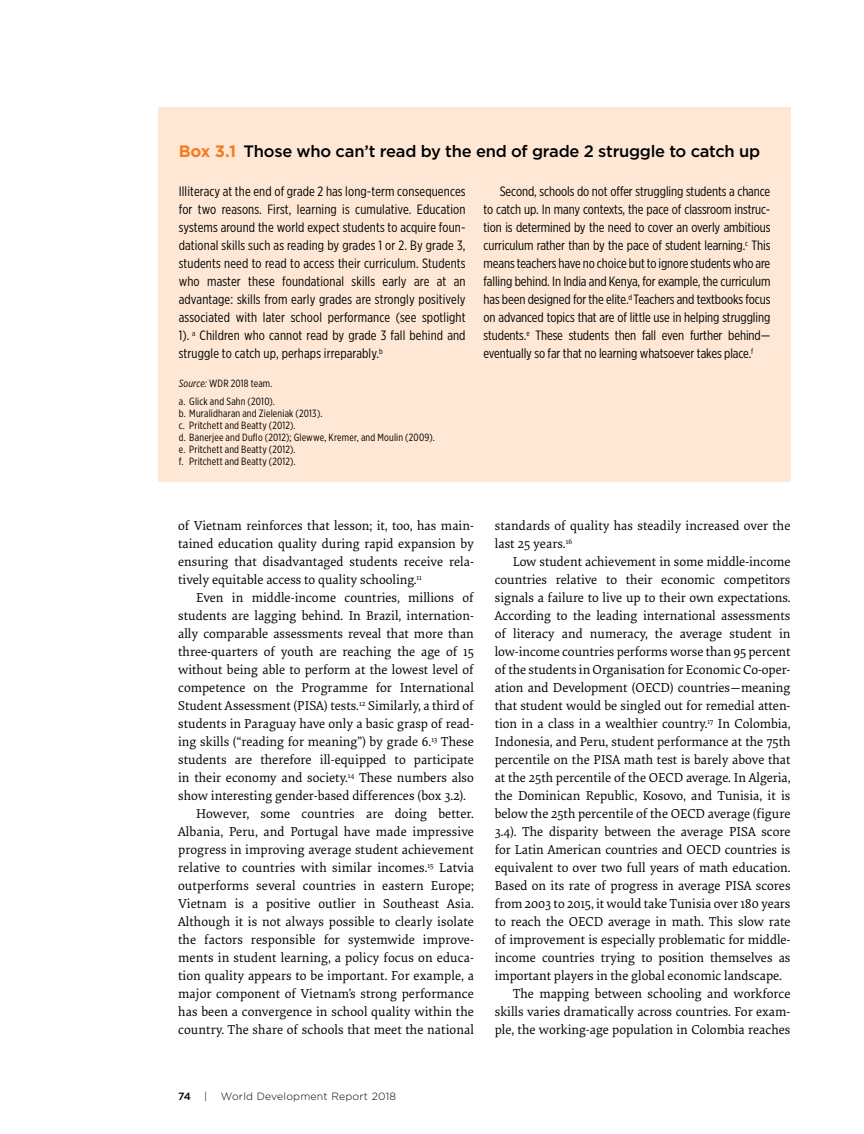
<style>
.page{position:relative;width:864px;height:1134px;background:#fff}
.page>*{position:absolute;margin:0;border:0;box-sizing:border-box;transform-origin:0 0}
.t1{font:500 16.5px "Gotham";letter-spacing:-.015em;color:#000}
.t2{font:13.5px/18px "Elena Basic";color:#000}
.t3{font:13.5px/18px "Gotham X Narrow";letter-spacing:-.005em;color:#000;text-align:justify}
.t4{font:10.5px/12px "Gotham X Narrow";letter-spacing:.02em;color:#000}
.t5{font:300 10.5px "Gotham";letter-spacing:.02em;color:#000}
.t6{font:500 10.5px "Gotham";color:#000}
.s1{font-weight:700;color:#f47b20}
.s2{font-style:italic}
</style>
<div class="page">
<div style="left:159px;top:107px;width:632px;height:375px;background:#fee7d4"></div>
<p class="t1" style="left:179px;top:142px;width:583px"><span class="s1">Box 3.1</span> Those who can’t read by the end of grade 2 struggle to catch up</p>
<p class="t3" style="left:179px;top:182px;width:288px">Illiteracy at the end of grade 2 has long-term consequences for two reasons. First, learning is cumulative. Education systems around the world expect students to acquire foun&shy;dational skills such as reading by grades 1 or 2. By grade 3, students need to read to access their curriculum. Students who master these foundational skills early are at an advantage: skills from early grades are strongly positively associated with later school performance (see spotlight 1). <sup>a</sup> Children who cannot read by grade 3 fall behind and struggle to catch up, perhaps irreparably.<sup>b</sup></p>
<p class="t3" style="left:484px;top:182px;width:288px;text-indent:16px">Second, schools do not offer struggling students a chance to catch up. In many contexts, the pace of classroom instruc&shy;tion is determined by the need to cover an overly ambitious curriculum rather than by the pace of student learning.<sup>c</sup> This means teachers have no choice but to ignore students who are falling behind. In India and Kenya, for example, the curriculum has been designed for the elite.<sup>d</sup> Teachers and textbooks focus on advanced topics that are of little use in helping struggling students.<sup>e</sup> These students then fall even further behind— eventually so far that no learning whatsoever takes place.<sup>f</sup></p>
<p class="t4" style="left:179px;top:374px;width:98px;line-height:18px"><span class="s2">Source:</span> WDR 2018 team. a. Glick and Sahn (2010).</p>
<p class="t4" style="left:179px;top:407px;width:258px">b. Muralidharan and Zieleniak (2013).<br>c. Pritchett and Beatty (2012).<br>d. Banerjee and Duflo (2012); Glewwe, Kremer, and Moulin (2009). e. Pritchett and Beatty (2012).<br>f. Pritchett and Beatty (2012).</p>
<p class="t2" style="left:178px;top:516px;width:297px;text-align:justify">of Vietnam reinforces that lesson; it, too, has main&shy;tained education quality during rapid expansion by ensuring that disadvantaged students receive rela&shy;tively equitable access to quality schooling.<sup>11</sup></p>
<p class="t2" style="left:196px;top:588px;width:279px">Even in middle-income countries, millions of</p>
<p class="t2" style="left:178px;top:606px;width:297px">students are lagging behind. In Brazil, internation-</p>
<p class="t2" style="left:178px;top:624px;width:297px">ally comparable assessments reveal that more than</p>
<p class="t2" style="left:178px;top:642px;width:297px">three-quarters of youth are reaching the age of 15</p>
<p class="t2" style="left:178px;top:660px;width:297px">without being able to perform at the lowest level of</p>
<p class="t2" style="left:178px;top:678px;width:297px">competence on the Programme for International</p>
<p class="t2" style="left:178px;top:696px;width:297px">Student Assessment (PISA) tests.<sup>12</sup> Similarly, a third of</p>
<p class="t2" style="left:178px;top:714px;width:297px">students in Paraguay have only a basic grasp of read-</p>
<p class="t2" style="left:178px;top:732px;width:297px">ing skills (“reading for meaning”) by grade 6.<sup>13</sup> These</p>
<p class="t2" style="left:178px;top:750px;width:297px">students are therefore ill-equipped to participate</p>
<p class="t2" style="left:178px;top:768px;width:297px">in their economy and society.<sup>14</sup> These numbers also</p>
<p class="t2" style="left:178px;top:786px;width:289px">show interesting gender-based differences (box 3.2).</p>
<p class="t2" style="left:196px;top:804px;width:279px">However, some countries are doing better.</p>
<p class="t2" style="left:178px;top:822px;width:297px">Albania, Peru, and Portugal have made impressive</p>
<p class="t2" style="left:178px;top:840px;width:297px">progress in improving average student achievement</p>
<p class="t2" style="left:178px;top:858px;width:297px">relative to countries with similar incomes.<sup>15</sup> Latvia</p>
<p class="t2" style="left:178px;top:876px;width:297px">outperforms several countries in eastern Europe;</p>
<p class="t2" style="left:178px;top:894px;width:297px">Vietnam is a positive outlier in Southeast Asia.</p>
<p class="t2" style="left:178px;top:912px;width:297px">Although it is not always possible to clearly isolate</p>
<p class="t2" style="left:178px;top:930px;width:297px">the factors responsible for systemwide improve-</p>
<p class="t2" style="left:178px;top:948px;width:297px">ments in student learning, a policy focus on educa-</p>
<p class="t2" style="left:178px;top:966px;width:297px">tion quality appears to be important. For example, a</p>
<p class="t2" style="left:178px;top:984px;width:297px">major component of Vietnam’s strong performance</p>
<p class="t2" style="left:178px;top:1002px;width:297px">has been a convergence in school quality within the</p>
<p class="t2" style="left:178px;top:1020px;width:297px">country. The share of schools that meet the national</p>
<p class="t2" style="left:495px;top:516px;width:297px">standards of quality has steadily increased over the last 25 years.<sup>16</sup></p>
<p class="t2" style="left:513px;top:552px;width:279px">Low student achievement in some middle-income</p>
<p class="t2" style="left:495px;top:570px;width:297px">countries relative to their economic competitors</p>
<p class="t2" style="left:495px;top:588px;width:297px">signals a failure to live up to their own expectations.</p>
<p class="t2" style="left:495px;top:606px;width:297px">According to the leading international assessments</p>
<p class="t2" style="left:495px;top:624px;width:297px">of literacy and numeracy, the average student in</p>
<p class="t2" style="left:495px;top:642px;width:297px">low-income countries performs worse than 95 percent</p>
<p class="t2" style="left:495px;top:660px;width:297px">of the students in Organisation for Economic Co-oper-</p>
<p class="t2" style="left:495px;top:678px;width:297px">ation and Development (OECD) countries—meaning</p>
<p class="t2" style="left:495px;top:696px;width:297px">that student would be singled out for remedial atten-</p>
<p class="t2" style="left:495px;top:714px;width:297px">tion in a class in a wealthier country.<sup>17</sup> In Colombia,</p>
<p class="t2" style="left:495px;top:732px;width:297px">Indonesia, and Peru, student performance at the 75th</p>
<p class="t2" style="left:495px;top:750px;width:297px">percentile on the PISA math test is barely above that</p>
<p class="t2" style="left:495px;top:768px;width:297px">at the 25th percentile of the OECD average. In Algeria,</p>
<p class="t2" style="left:495px;top:786px;width:297px">the Dominican Republic, Kosovo, and Tunisia, it is</p>
<p class="t2" style="left:495px;top:804px;width:297px">below the 25th percentile of the OECD average (figure</p>
<p class="t2" style="left:495px;top:822px;width:297px">3.4). The disparity between the average PISA score</p>
<p class="t2" style="left:495px;top:840px;width:297px">for Latin American countries and OECD countries is</p>
<p class="t2" style="left:495px;top:858px;width:297px">equivalent to over two full years of math education.</p>
<p class="t2" style="left:495px;top:876px;width:297px">Based on its rate of progress in average PISA scores</p>
<p class="t2" style="left:495px;top:894px;width:297px">from 2003 to 2015, it would take Tunisia over 180 years</p>
<p class="t2" style="left:495px;top:912px;width:297px">to reach the OECD average in math. This slow rate</p>
<p class="t2" style="left:495px;top:930px;width:297px">of improvement is especially problematic for middle-</p>
<p class="t2" style="left:495px;top:948px;width:297px">income countries trying to position themselves as</p>
<p class="t2" style="left:495px;top:966px;width:289px">important players in the global economic landscape.</p>
<p class="t2" style="left:513px;top:984px;width:279px">The mapping between schooling and workforce</p>
<p class="t2" style="left:495px;top:1002px;width:297px">skills varies dramatically across countries. For exam-</p>
<p class="t2" style="left:495px;top:1020px;width:297px">ple, the working-age population in Colombia reaches</p>
<p class="t6" style="left:178px;top:1091px;width:14px">74</p>
<p class="t5" style="left:204px;top:1090px;width:5px">|</p>
<p class="t5" style="left:221px;top:1090px;width:177px">World Development Report 2018</p>
</div>
